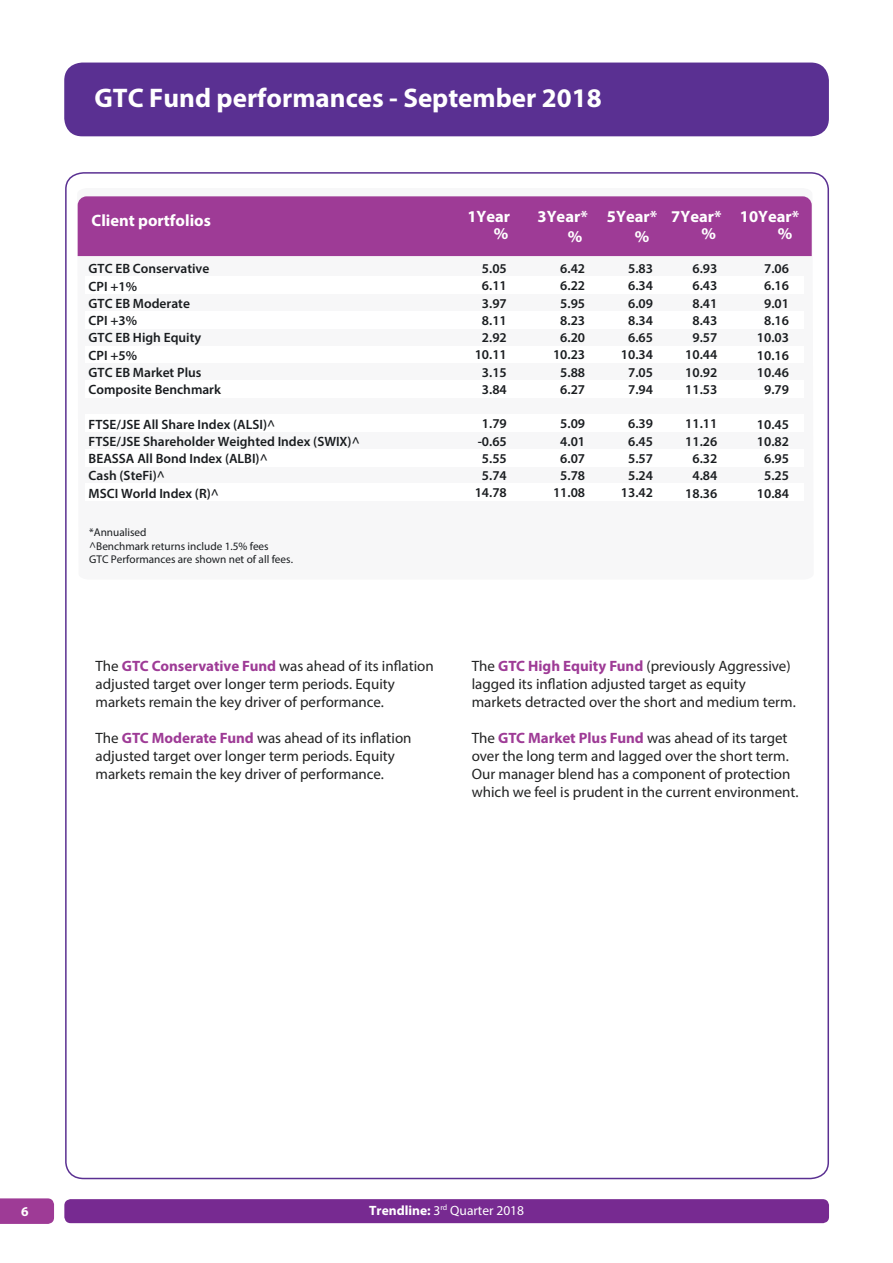
<style>
.page{position:relative;width:893px;height:1263px;background:#fff}
.page>*{position:absolute;margin:0;border:0;box-sizing:border-box;transform-origin:0 0}
.t1{font:700 27px "Myriad Pro";color:#fff}
.t2{font:700 16.5px "Myriad Pro";color:#fff}
.t3{font:15px/18px "Myriad Pro";color:#222323}
.t4{font:600 13.5px/17.2px "Myriad Pro";color:#191c1f;text-align:center}
.t5{font:13.5px "Myriad Pro";color:#fff}
.t6{font:700 13.5px "Myriad Pro";color:#fff}
.t7{font:11.25px/13.5px "Myriad Pro";color:#191c1f}
.s1{font-size:11.85px}
.s2{font-weight:700;color:#9e3b96}
.s3{font-weight:700}
</style>
<div class="page">
<div style="left:64px;top:1199px;width:765px;height:24px;background:#772a91;border-radius:6px"></div>
<div style="left:64px;top:63px;width:765px;height:73px;background:#5a3092;border-radius:18px"></div>
<svg style="left:0;top:1198px;width:54px;height:26px"></svg>
<div style="left:78px;top:196px;width:734px;height:60px;background:#9e3b96"></div>
<h1 class="t1" style="left:95px;top:80px;width:509px">GTC Fund performances - September 2018</h1>
<p class="t2" style="left:92px;top:210px;width:121px">Client portfolios</p>
<p class="t2" style="left:467px;top:206px;width:44px">1Year</p>
<p class="t2" style="left:537px;top:206px;width:263px">3Year* 5Year* 7Year* 10Year*</p>
<p class="t2" style="left:494px;top:223px;width:16px">%</p>
<p class="t2" style="left:701px;top:223px;width:16px">%</p>
<p class="t2" style="left:778px;top:223px;width:16px">%</p>
<p class="t2" style="left:623px;top:220px;width:16px">%</p>
<p class="t2" style="left:568px;top:225px;width:16px">%</p>
<p class="t2" style="left:635px;top:225px;width:16px">%</p>
<p class="t4" style="left:89px;top:260px;width:134px;text-align:left">GTC EB Conservative<br>CPI +1%<br>GTC EB Moderate<br>CPI +3%<br>GTC EB High Equity<br>CPI +5%<br>GTC EB Market Plus<br>Composite Benchmark</p>
<p class="t4" style="left:89px;top:415px;width:273px;text-align:left">FTSE/JSE All Share Index (ALSI)^<br>FTSE/JSE Shareholder Weighted Index (SWIX)^<br>BEASSA All Bond Index (ALBI)^<br>Cash (SteFi)^<br>MSCI World Index (R)^</p>
<p class="t7" style="left:89px;top:525px;width:205px">*Annualised<br><span class="s1">^</span>Benchmark returns include 1.5% fees<br>GTC Performances are shown net of all fees.</p>
<p class="t3" style="left:96px;top:656px;width:340px">The <span class="s2">GTC Conservative Fund</span> was ahead of its inflation adjusted target over longer term periods. Equity markets remain the key driver of performance.</p>
<p class="t3" style="left:96px;top:728px;width:318px">The <span class="s2">GTC Moderate Fund</span> was ahead of its inflation adjusted target over longer term periods. Equity markets remain the key driver of performance.</p>
<p class="t4" style="left:475px;top:260px;width:34px">5.05<br>6.11<br>3.97<br>8.11<br>2.92<br>10.11<br>3.15<br>3.84</p>
<p class="t4" style="left:475px;top:415px;width:34px">1.79 -0.65<br>5.55<br>5.74<br>14.78</p>
<p class="t4" style="left:553px;top:260px;width:34px">6.42<br>6.22<br>5.95<br>8.23<br>6.20<br>10.23<br>5.88<br>6.27</p>
<p class="t4" style="left:553px;top:415px;width:34px">5.09<br>4.01<br>6.07<br>5.78<br>11.08</p>
<p class="t4" style="left:621px;top:260px;width:34px">5.83<br>6.34<br>6.09<br>8.34<br>6.65<br>10.34<br>7.05<br>7.94</p>
<p class="t4" style="left:621px;top:415px;width:34px">6.39<br>6.45<br>5.57<br>5.24<br>13.42</p>
<p class="t4" style="left:685px;top:260px;width:34px">6.93<br>6.43<br>8.41<br>8.43<br>9.57<br>10.44<br>10.92<br>11.53</p>
<p class="t4" style="left:685px;top:415px;width:34px">11.11<br>11.26<br>6.32<br>4.84<br>18.36</p>
<p class="t4" style="left:757px;top:260px;width:34px">7.06<br>6.16<br>9.01<br>8.16<br>10.03<br>10.16<br>10.46<br>9.79</p>
<p class="t4" style="left:757px;top:415px;width:34px">10.45<br>10.82<br>6.95<br>5.25<br>10.84</p>
<p class="t3" style="left:472px;top:656px;width:326px">The <span class="s2">GTC High Equity Fund</span> (previously Aggressive) lagged its inflation adjusted target as equity markets detracted over the short and medium term.</p>
<p class="t3" style="left:472px;top:728px;width:328px">The <span class="s2">GTC Market Plus Fund</span> was ahead of its target over the long term and lagged over the short term.<br>Our manager blend has a component of protection which we feel is prudent in the current environment.</p>
<p class="t6" style="left:21px;top:1202px;width:9px">6</p>
<p class="t5" style="left:369px;top:1202px;width:156px"><span class="s3">Trendline:</span> 3<sup>rd</sup> Quarter 2018</p>
</div>
